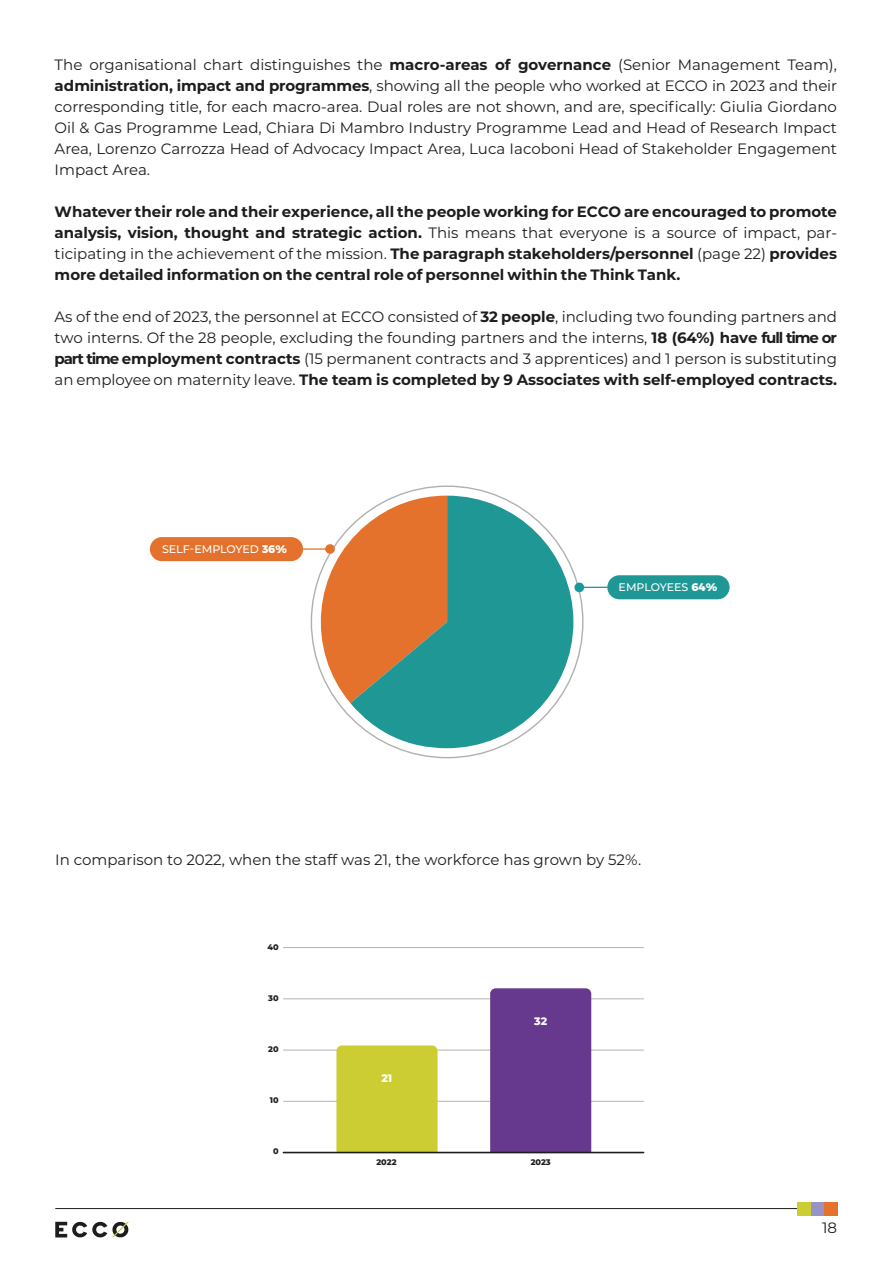
<style>
.page{position:relative;width:893px;height:1263px;background:#fff}
.page>*{position:absolute;margin:0;border:0;box-sizing:border-box;transform-origin:0 0}
.t1{font:15px/21px "Montserrat";color:#1d1d1b;text-align:justify}
.t2{font:700 15px/21px "Montserrat";color:#1d1d1b;text-align:justify}
.t3{font:500 11.1px "Montserrat";color:#fff}
.t4{font:100 10.8px "Montserrat";color:#fff}
.t5{font:100 8.1px "Montserrat";color:#1e1e1c}
.s1{font-weight:700}
.s2{font-weight:400}
.s3{font-weight:800}
</style>
<div class="page">
<svg style="left:55px;top:1221px;width:74px;height:16px"></svg>
<hr style="left:55px;top:1208px;width:782px;height:1px;background:#1d1d1b">
<div style="left:811px;top:1202px;width:13px;height:13px;background:#9793c7"></div>
<div style="left:824px;top:1202px;width:13px;height:13px;background:#e4712c"></div>
<div style="left:797px;top:1202px;width:14px;height:13px;background:#cbcd33"></div>
<hr style="left:283px;top:1101px;width:361px;height:1px;background:#b3b3b2">
<hr style="left:283px;top:1050px;width:361px;height:1px;background:#b3b3b2">
<hr style="left:283px;top:998px;width:361px;height:1px;background:#b3b3b2">
<hr style="left:283px;top:947px;width:361px;height:1px;background:#b3b3b2">
<div style="left:336px;top:1045px;width:102px;height:107px;background:#cbcd33"></div>
<div style="left:490px;top:988px;width:101px;height:164px;background:#67398e"></div>
<hr style="left:283px;top:1152px;width:361px;height:1px;background:#1d1d1b">
<hr style="left:302px;top:548px;width:28px;height:2px;background:#e4712c">
<svg style="left:306px;top:526px;width:44px;height:177px"></svg>
<svg style="left:350px;top:496px;width:223px;height:252px;fill:#1e9795"></svg>
<div style="left:607px;top:575px;width:123px;height:24px;background:#1e9795;border-radius:12px"></div>
<svg style="left:584px;top:587px;width:23px;height:1px"></svg>
<div style="left:574px;top:582px;width:10px;height:10px;background:#199998;border-radius:50%"></div>
<div style="left:150px;top:537px;width:153px;height:24px;background:#e4712c;border-radius:12px"></div>
<p class="t1" style="left:55px;top:53px;width:784px">The organisational chart distinguishes the <span class="s1">macro-areas of governance</span> (Senior Management Team), <span class="s1">administration, impact and programmes</span>, showing all the people who worked at ECCO in 2023 and their corresponding title, for each macro-area. Dual roles are not shown, and are, specifically: Giulia Giordano Oil &amp; Gas Programme Lead, Chiara Di Mambro Industry Programme Lead and Head of Research Impact Area, Lorenzo Carrozza Head of Advocacy Impact Area, Luca Iacoboni Head of Stakeholder Engagement Impact Area.</p>
<p class="t2" style="left:55px;top:200px;width:784px">Whatever their role and their experience, all the people working for ECCO are encouraged to promote analysis, vision, thought and strategic action. <span class="s2">This means that everyone is a source of impact, par&shy;ticipating in the achievement of the mission.</span> The paragraph stakeholders/personnel <span class="s2">(page 22)</span> provides more detailed information on the central role of personnel within the Think Tank.</p>
<p class="t1" style="left:55px;top:305px;width:784px">As of the end of 2023, the personnel at ECCO consisted of <span class="s1">32 people</span>, including two founding partners and two interns. Of the 28 people, excluding the founding partners and the interns, <span class="s1">18 (64%) have full time or part time employment contracts</span> (15 permanent contracts and 3 apprentices) and 1 person is substituting an employee on maternity leave. <span class="s1">The team is completed by 9 Associates with self-employed contracts.</span></p>
<p class="t3" style="left:162px;top:541px;width:126px">SELF-EMPLOYED <span class="s3">36%</span></p>
<p class="t3" style="left:619px;top:579px;width:100px">EMPLOYEES <span class="s3">64%</span></p>
<p class="t1" style="left:55px;top:848px;width:588px">In comparison to 2022, when the staff was 21, the workforce has grown by 52%.</p>
<p class="t5" style="left:267px;top:941px;width:13px">40</p>
<p class="t5" style="left:268px;top:992px;width:12px">30</p>
<p class="t5" style="left:268px;top:1043px;width:12px">20</p>
<p class="t5" style="left:270px;top:1095px;width:10px">10</p>
<p class="t5" style="left:273px;top:1146px;width:7px">0</p>
<p class="t4" style="left:381px;top:1071px;width:12px">21</p>
<p class="t4" style="left:534px;top:1014px;width:14px">32</p>
<p class="t5" style="left:376px;top:1157px;width:22px">2022</p>
<p class="t5" style="left:531px;top:1157px;width:22px">2023</p>
<p class="t1" style="left:822px;top:1216px;width:16px">18</p>
</div>
